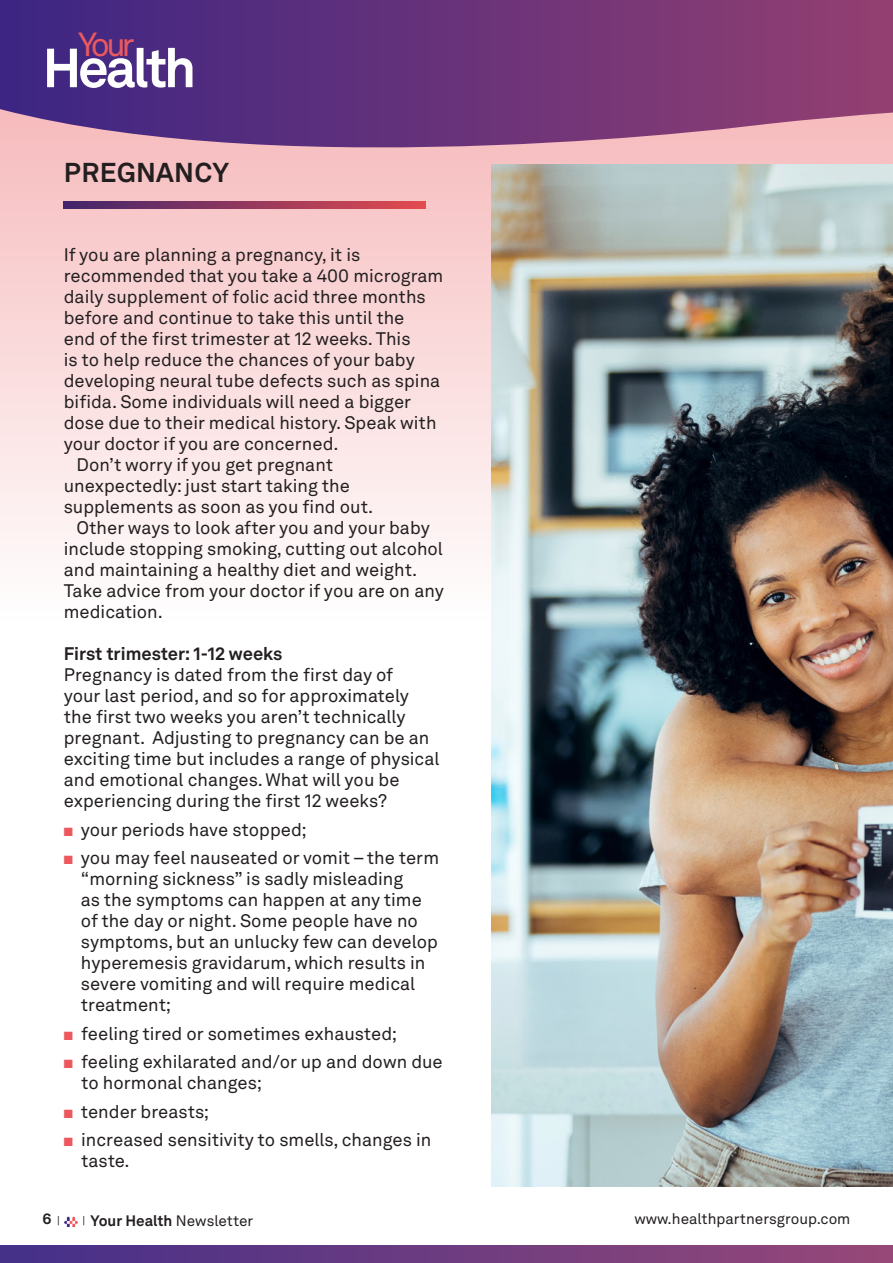
<style>
.page{position:relative;width:893px;height:1263px;background:#fff}
.page>*{position:absolute;margin:0;border:0;box-sizing:border-box;transform-origin:0 0}
.t1{font:700 54.3px "Akkurat LL";letter-spacing:-.065em;color:#fff}
.t2{font:33px "Akkurat LL";color:#eb595e}
.t3{font:700 27px "Akkurat LL";letter-spacing:.01em;color:#231f20}
.t4{font:18px/21px "Akkurat LL";color:#231f20}
.t5{font:700 18px "Akkurat LL";color:#231f20}
.t6{font:15px "Akkurat LL";color:#231f20}
.t7{font:700 15px "Akkurat LL";color:#231f20}
.s1{color:#eb595e}
.s2{font-weight:400;font-size:10.5px}
.s3{font-weight:400}
</style>
<div class="page">
<svg style="left:0;top:185px;width:491px;height:361px;background:#fadcdd"></svg>
<img style="left:64px;top:1216px;width:14px;height:10px">
<div style="left:0;top:1246px;width:893px;height:17px;background:linear-gradient(to right,#433089,#974878)"></div>
<svg style="left:0;top:0;width:893px;height:185px;background:#88538a"></svg>
<svg style="left:64px;top:202px;width:361px;height:6px;background:#92375d"></svg>
<img style="left:491px;top:164px;width:402px;height:1022px">
<p class="t2" style="left:78px;top:20px;width:58px">Your</p>
<p class="t1" style="left:43px;top:26px;width:155px">Health</p>
<p class="t3" style="left:64px;top:151px;width:166px">PREGNANCY</p>
<p class="t4" style="left:64px;top:243px;width:381px">If you are planning a pregnancy, it is recommended that you take a 400 microgram daily supplement of folic acid three months before and continue to take this until the<br>end of the first trimester at 12 weeks. This<br>is to help reduce the chances of your baby developing neural tube defects such as spina bifida. Some individuals will need a bigger dose due to their medical history. Speak with your doctor if you are concerned.</p>
<p class="t4" style="left:64px;top:453px;width:311px;text-indent:13px">Don’t worry if you get pregnant unexpectedly: just start taking the supplements as soon as you find out.</p>
<p class="t4" style="left:64px;top:516px;width:382px;text-indent:13px">Other ways to look after you and your baby include stopping smoking, cutting out alcohol and maintaining a healthy diet and weight.<br>Take advice from your doctor if you are on any medication.</p>
<p class="t5" style="left:64px;top:640px;width:220px">First trimester: 1-12 weeks</p>
<p class="t4" style="left:64px;top:663px;width:377px">Pregnancy is dated from the first day of<br>your last period, and so for approximately the first two weeks you aren’t technically pregnant. Adjusting to pregnancy can be an exciting time but includes a range of physical and emotional changes. What will you be experiencing during the first 12 weeks?</p>
<p class="t4" style="left:64px;top:818px;width:244px"><span class="s1">■</span> your periods have stopped;</p>
<p class="t4" style="left:81px;top:846px;width:360px;text-indent:-17px"><span class="s1">■</span> you may feel nauseated or vomit – the term “morning sickness” is sadly misleading<br>as the symptoms can happen at any time of the day or night. Some people have no symptoms, but an unlucky few can develop hyperemesis gravidarum, which results in severe vomiting and will require medical treatment;</p>
<p class="t4" style="left:64px;top:1022px;width:335px"><span class="s1">■</span> feeling tired or sometimes exhausted;</p>
<p class="t4" style="left:81px;top:1050px;width:363px;text-indent:-17px"><span class="s1">■</span> feeling exhilarated and/or up and down due to hormonal changes;</p>
<p class="t4" style="left:64px;top:1100px;width:147px"><span class="s1">■</span> tender breasts;</p>
<p class="t4" style="left:81px;top:1128px;width:352px;text-indent:-17px"><span class="s1">■</span> increased sensitivity to smells, changes in taste.</p>
<p class="t7" style="left:43px;top:1207px;width:19px">6 <span class="s2">|</span></p>
<p class="t7" style="left:83px;top:1209px;width:172px"><span class="s2">|</span> Your Health <span class="s3">Newsletter</span></p>
<p class="t6" style="left:634px;top:1207px;width:218px">www.healthpartnersgroup.com</p>
</div>
